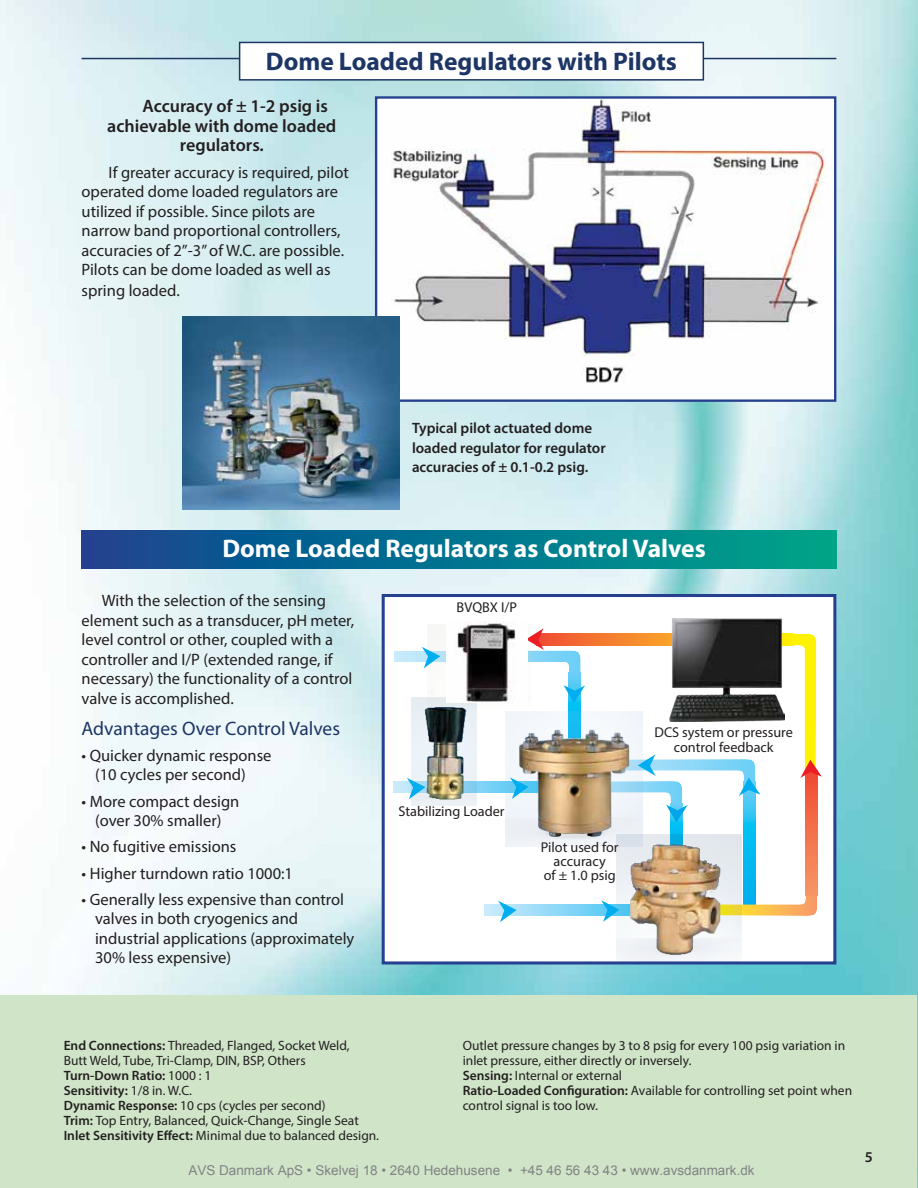
<style>
.page{position:relative;width:918px;height:1188px;background:#fff}
.page>*{position:absolute;margin:0;border:0;box-sizing:border-box;transform-origin:0 0}
.t1{font:700 25.5px "Myriad Pro";color:#fff}
.t2{font:700 25.5px "Myriad Pro";color:#1d3665}
.t3{font:19.5px "Myriad Pro";color:#1d3665}
.t4{font:600 18px "Myriad Pro";color:#231f20}
.t5{font:16.5px/19.5px "Myriad Pro";color:#231f20}
.t6{font:600 15px/19.5px "Myriad Pro";color:#231f20}
.t7{font:14.25px/14.2px "Myriad Pro";color:#231f20;text-align:center}
.t8{font:13.5px/15px "Myriad Pro";color:#231f20}
.t9{font:13.5px "Arial";color:#828385}
.s1{font-weight:600}
</style>
<div class="page">
<img style="left:0;top:0;width:918px;height:1188px">
<img style="left:378px;top:99px;width:455px;height:300px">
<div style="left:375px;top:96px;width:461px;height:306px;border:2px solid #25408e"></div>
<div style="left:383px;top:596px;width:452px;height:367px;background:#fff"></div>
<svg style="left:393px;top:782px;width:113px;height:11px"></svg>
<svg style="left:484px;top:905px;width:117px;height:11px"></svg>
<svg style="left:498px;top:901px;width:19px;height:21px"></svg>
<svg style="left:601px;top:900px;width:15px;height:22px"></svg>
<svg style="left:569px;top:675px;width:12px;height:36px"></svg>
<div style="left:744px;top:782px;width:11px;height:124px;background:#00b9f2"></div>
<svg style="left:742px;top:892px;width:75px;height:24px"></svg>
<svg style="left:806px;top:778px;width:11px;height:117px"></svg>
<svg style="left:581px;top:634px;width:211px;height:11px"></svg>
<svg style="left:671px;top:822px;width:11px;height:13px"></svg>
<img style="left:670px;top:619px;width:114px;height:103px">
<img style="left:506px;top:711px;width:136px;height:136px">
<img style="left:616px;top:835px;width:126px;height:125px">
<img style="left:411px;top:698px;width:66px;height:108px">
<svg style="left:792px;top:634px;width:30px;height:144px"></svg>
<svg style="left:510px;top:777px;width:19px;height:22px"></svg>
<svg style="left:407px;top:778px;width:18px;height:21px"></svg>
<svg style="left:564px;top:685px;width:21px;height:18px"></svg>
<svg style="left:561px;top:754px;width:199px;height:68px"></svg>
<svg style="left:394px;top:628px;width:187px;height:47px"></svg>
<div style="left:382px;top:594px;width:454px;height:370px;border:3px solid #25408e"></div>
<svg style="left:82px;top:530px;width:754px;height:39px;background:#04738e"></svg>
<hr style="left:82px;top:58px;width:754px;height:1px;background:#1d3665">
<div style="left:240px;top:42px;width:463px;height:38px;background:#fff"></div>
<div style="left:239px;top:42px;width:465px;height:39px;border:2px solid #1d3665"></div>
<img style="left:182px;top:317px;width:218px;height:192px">
<div style="left:0;top:995px;width:916px;height:193px;background:#d0e4c8"></div>
<img style="left:446px;top:622px;width:81px;height:81px">
<h1 class="t2" style="left:266px;top:51px;width:413px">Dome Loaded Regulators with Pilots</h1>
<p class="t4" style="left:143px;top:99px;width:187px">Accuracy of ± 1-2 psig is</p>
<p class="t4" style="left:107px;top:119px;width:231px">achievable with dome loaded</p>
<p class="t4" style="left:180px;top:138px;width:86px">regulators.</p>
<p class="t5" style="left:82px;top:163px;width:269px;text-indent:27px">If greater accuracy is required, pilot operated dome loaded regulators are utilized if possible. Since pilots are narrow band proportional controllers, accuracies of 2”-3” of W.C. are possible.<br>Pilots can be dome loaded as well as</p>
<p class="t5" style="left:82px;top:282px;width:100px">spring loaded.</p>
<p class="t6" style="left:412px;top:420px;width:195px">Typical pilot actuated dome loaded regulator for regulator accuracies of ± 0.1-0.2 psig.</p>
<h1 class="t1" style="left:222px;top:538px;width:485px">Dome Loaded Regulators as Control Valves</h1>
<p class="t5" style="left:82px;top:592px;width:274px;text-indent:20px">With the selection of the sensing element such as a transducer, pH meter, level control or other, coupled with a controller and I/P (extended range, if necessary) the functionality of a control valve is accomplished.</p>
<p class="t3" style="left:82px;top:718px;width:260px">Advantages Over Control Valves</p>
<p class="t5" style="left:95px;top:746px;width:178px;text-indent:-13px">• Quicker dynamic response (10 cycles per second)</p>
<p class="t5" style="left:82px;top:792px;width:159px;text-align:center">• More compact design (over 30% smaller)</p>
<p class="t5" style="left:82px;top:838px;width:156px">• No fugitive emissions</p>
<p class="t5" style="left:82px;top:864px;width:213px">• Higher turndown ratio 1000:1</p>
<p class="t5" style="left:95px;top:890px;width:261px;text-indent:-13px">• Generally less expensive than control valves in both cryogenics and industrial applications (approximately 30% less expensive)</p>
<p class="t7" style="left:457px;top:601px;width:62px">BVQBX I/P</p>
<p class="t7" style="left:398px;top:805px;width:108px">Stabilizing Loader</p>
<p class="t7" style="left:541px;top:840px;width:79px">Pilot used for accuracy<br>of ± 1.0 psig</p>
<p class="t7" style="left:655px;top:726px;width:140px">DCS system or pressure control feedback</p>
<p class="t8" style="left:64px;top:1039px;width:317px"><span class="s1">End Connections:</span> Threaded, Flanged, Socket Weld,<br>Butt Weld, Tube, Tri-Clamp, DIN, BSP, Others<br><span class="s1">Turn-Down Ratio:</span> 1000 : 1<br><span class="s1">Sensitivity:</span> 1/8 in. W.C.<br><span class="s1">Dynamic Response:</span> 10 cps (cycles per second)<br><span class="s1">Trim:</span> Top Entry, Balanced, Quick-Change, Single Seat <span class="s1">Inlet Sensitivity Effect:</span> Minimal due to balanced design.</p>
<p class="t8" style="left:463px;top:1039px;width:391px">Outlet pressure changes by 3 to 8 psig for every 100 psig variation in inlet pressure, either directly or inversely.<br><span class="s1">Sensing:</span> Internal or external<br><span class="s1">Ratio-Loaded Configuration:</span> Available for controlling set point when control signal is too low.</p>
<p class="t9" style="left:188px;top:1161px;width:568px">AVS Danmark ApS • Skelvej 18 • 2640 Hedehusene • +45 46 56 43 43 • www.avsdanmark.dk</p>
<p class="t6" style="left:865px;top:1148px;width:10px">5</p>
</div>
